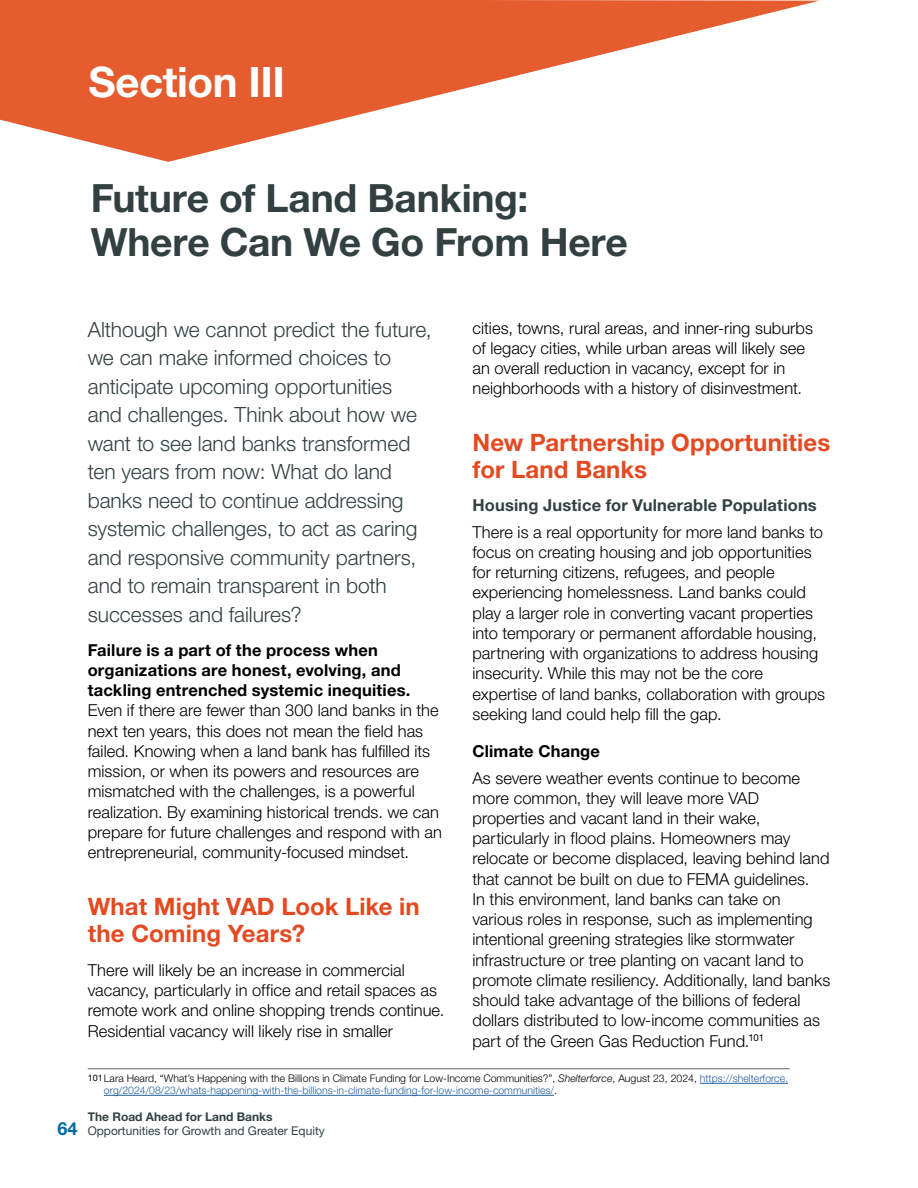
<style>
.page{position:relative;width:918px;height:1188px;background:#fff}
.page>*{position:absolute;margin:0;border:0;box-sizing:border-box;transform-origin:0 0}
.t1{font:700 42px "Helvetica Neue LT Std";letter-spacing:-.01em;color:#fff}
.t2{font:700 39px/43.5px "Helvetica Neue LT Std";letter-spacing:-.005em;color:#334041}
.t3{font:700 24px/27px "Helvetica Neue LT Std";letter-spacing:.005em;color:#e34a21}
.t4{font:300 21px/28.5px "Helvetica Neue LT Std";letter-spacing:-.005em;color:#334041}
.t5{font:300 16.5px/20.2px "Helvetica Neue LT Std";color:#000}
.t6{font:700 16.5px/20.2px "Helvetica Neue LT Std";letter-spacing:.01em;color:#000}
.t7{font:700 16.5px "Helvetica Neue LT Std";letter-spacing:.01em;color:#334041}
.t8{font:12px/13.5px "Helvetica Neue LT Std";color:#334041}
.t9{font:300 10.5px/12px "Helvetica Neue LT Std";color:#215e9e}
.s1{font-weight:400;font-size:9px;color:#000}
.s2{color:#000}
.s3{font-style:italic;color:#000}
.s4{font-weight:700}
.s5{font-weight:700;font-size:18px;color:#006ba4}
</style>
<div class="page">
<hr style="left:88px;top:1068px;width:702px;height:1px;background:#5d6771">
<hr style="left:700px;top:1083px;width:88px;height:1px;background:#215e9e">
<hr style="left:104px;top:1095px;width:450px;height:1px;background:#215e9e">
<svg style="left:0;top:0;width:819px;height:162px;fill:#e55c2e"></svg>
<h1 class="t1" style="left:89px;top:57px;width:198px">Section III</h1>
<h2 class="t2" style="left:91px;top:176px;width:539px">Future of Land Banking:<br>Where Can We Go From Here</h2>
<p class="t5" style="left:472px;top:317px;width:342px">cities, towns, rural areas, and inner-ring suburbs of legacy cities, while urban areas will likely see an overall reduction in vacancy, except for in neighborhoods with a history of disinvestment.</p>
<h3 class="t3" style="left:472px;top:429px;width:359px">New Partnership Opportunities for Land Banks</h3>
<p class="t7" style="left:472px;top:495px;width:346px">Housing Justice for Vulnerable Populations</p>
<p class="t5" style="left:472px;top:521px;width:354px">There is a real opportunity for more land banks to focus on creating housing and job opportunities for returning citizens, refugees, and people experiencing homelessness. Land banks could play a larger role in converting vacant properties into temporary or permanent affordable housing, partnering with organizations to address housing insecurity. While this may not be the core expertise of land banks, collaboration with groups seeking land could help fill the gap.</p>
<p class="t6" style="left:472px;top:740px;width:129px">Climate Change</p>
<p class="t5" style="left:472px;top:767px;width:359px">As severe weather events continue to become more common, they will leave more VAD properties and vacant land in their wake, particularly in flood plains. Homeowners may relocate or become displaced, leaving behind land that cannot be built on due to FEMA guidelines.<br>In this environment, land banks can take on various roles in response, such as implementing intentional greening strategies like stormwater infrastructure or tree planting on vacant land to promote climate resiliency. Additionally, land banks should take advantage of the billions of federal dollars distributed to low-income communities as part of the Green Gas Reduction Fund.<sup>101</sup></p>
<p class="t4" style="left:88px;top:315px;width:346px">Although we cannot predict the future, we can make informed choices to anticipate upcoming opportunities and challenges. Think about how we want to see land banks transformed ten years from now: What do land banks need to continue addressing systemic challenges, to act as caring and responsive community partners, and to remain transparent in both successes and failures?</p>
<p class="t6" style="left:88px;top:639px;width:324px">Failure is a part of the process when organizations are honest, evolving, and tackling entrenched systemic inequities.</p>
<p class="t5" style="left:88px;top:700px;width:356px">Even if there are fewer than 300 land banks in the next ten years, this does not mean the field has failed. Knowing when a land bank has fulfilled its mission, or when its powers and resources are mismatched with the challenges, is a powerful realization. By examining historical trends. we can prepare for future challenges and respond with an entrepreneurial, community-focused mindset.</p>
<h3 class="t3" style="left:88px;top:892px;width:334px">What Might VAD Look Like in the Coming Years?</h3>
<p class="t5" style="left:88px;top:959px;width:358px">There will likely be an increase in commercial vacancy, particularly in office and retail spaces as remote work and online shopping trends continue.<br>Residential vacancy will likely rise in smaller</p>
<p class="t9" style="left:104px;top:1072px;width:686px;text-indent:-16px"><span class="s1">101</span><span class="s2">Lara Heard, “What’s Happening with the Billions in Climate Funding for Low-Income Communities?”,</span> <span class="s3">Shelterforce</span><span class="s2">, August 23, 2024,</span> https://shelterforce. org/2024/08/23/whats-happening-with-the-billions-in-climate-funding-for-low-income-communities/<span class="s2">.</span></p>
<p class="t8" style="left:58px;top:1110px;width:269px;text-indent:30px"><span class="s4">The Road Ahead for Land Banks<br></span><span class="s5">64</span> Opportunities for Growth and Greater Equity</p>
</div>
